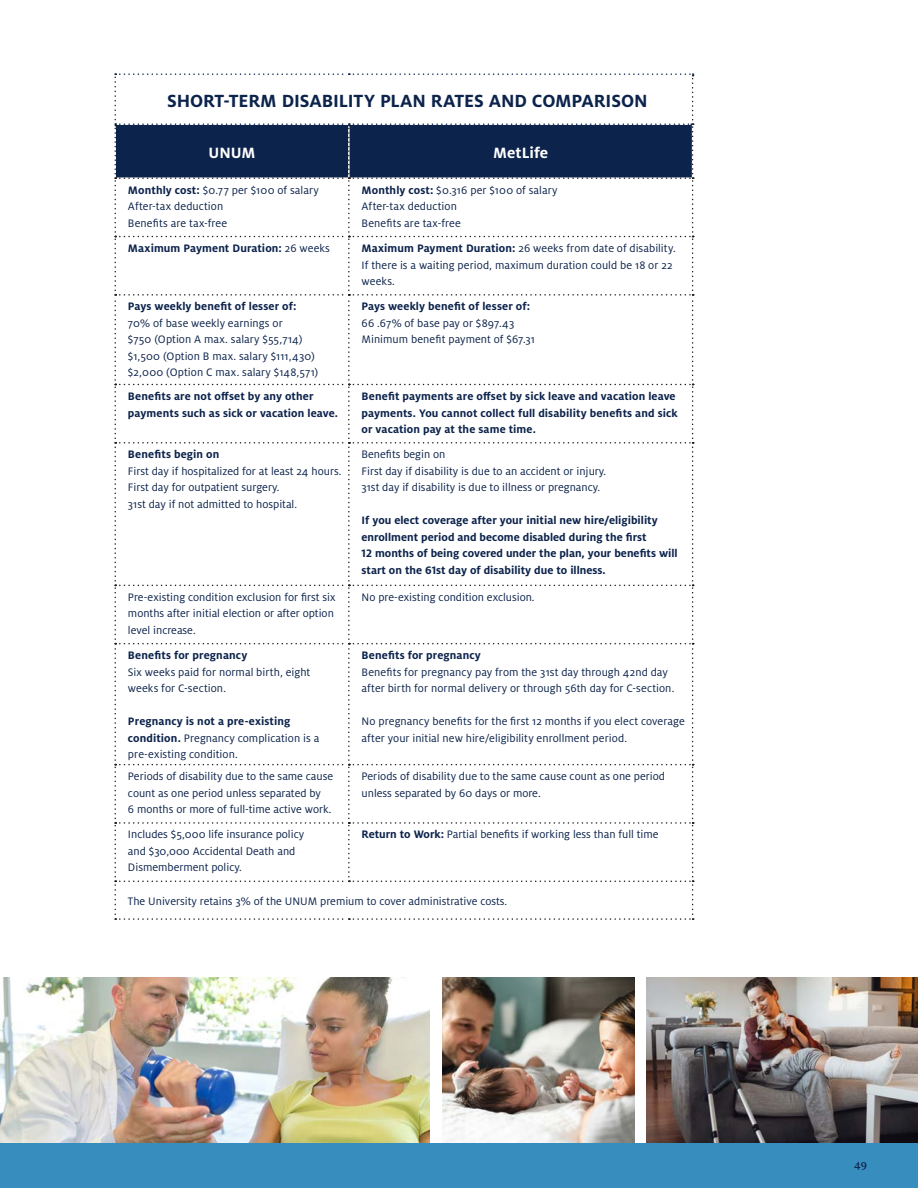
<style>
.page{position:relative;width:918px;height:1188px;background:#fff}
.page>*{position:absolute;margin:0;border:0;box-sizing:border-box;transform-origin:0 0}
.t1{font:700 19.5px "Milo OT";letter-spacing:-.005em;color:#0c234b}
.t2{font:700 16.5px "Milo OT";color:#fff}
.t3{font:12px/16.5px "Milo OT";color:#0c234b}
.t4{font:700 12px/16.5px "Milo OT";letter-spacing:.005em;color:#0c234b}
.t5{font:500 12px "Milo Serif OT";color:#0c234b}
.s1{font-weight:700}
.s2{font-weight:400}
</style>
<div class="page">
<img style="left:443px;top:977px;width:192px;height:167px">
<svg style="left:114px;top:73px;width:580px;height:847px"></svg>
<img style="left:0;top:977px;width:430px;height:167px">
<img style="left:647px;top:977px;width:271px;height:167px">
<div style="left:0;top:1144px;width:918px;height:44px;background:#378dbd"></div>
<p class="t1" style="left:167px;top:90px;width:482px">SHORT-TERM DISABILITY PLAN RATES AND COMPARISON</p>
<p class="t2" style="left:208px;top:143px;width:49px">UNUM</p>
<p class="t2" style="left:493px;top:143px;width:57px">MetLife</p>
<p class="t3" style="left:128px;top:182px;width:192px"><span class="s1">Monthly cost:</span> $0.77 per $100 of salary</p>
<p class="t3" style="left:128px;top:198px;width:97px">After-tax deduction</p>
<p class="t3" style="left:128px;top:215px;width:101px">Benefits are tax-free</p>
<p class="t3" style="left:362px;top:182px;width:197px"><span class="s1">Monthly cost:</span> $0.316 per $100 of salary</p>
<p class="t3" style="left:362px;top:198px;width:97px">After-tax deduction</p>
<p class="t3" style="left:362px;top:215px;width:101px">Benefits are tax-free</p>
<p class="t4" style="left:128px;top:240px;width:204px">Maximum Payment Duration: <span class="s2">26 weeks</span></p>
<p class="t3" style="left:362px;top:240px;width:314px"><span class="s1">Maximum Payment Duration:</span> 26 weeks from date of disability.<br>If there is a waiting period, maximum duration could be 18 or 22 weeks.</p>
<p class="t4" style="left:128px;top:298px;width:170px">Pays weekly benefit of lesser of:</p>
<p class="t3" style="left:128px;top:315px;width:156px">70% of base weekly earnings or</p>
<p class="t3" style="left:128px;top:331px;width:176px">$750 (Option A max. salary $55,714)</p>
<p class="t3" style="left:128px;top:348px;width:188px">$1,500 (Option B max. salary $111,430)</p>
<p class="t3" style="left:128px;top:364px;width:192px">$2,000 (Option C max. salary $148,571)</p>
<p class="t4" style="left:362px;top:298px;width:170px">Pays weekly benefit of lesser of:</p>
<p class="t3" style="left:362px;top:315px;width:154px">66 .67% of base pay or $897.43</p>
<p class="t3" style="left:362px;top:331px;width:175px">Minimum benefit payment of $67.31</p>
<p class="t4" style="left:128px;top:388px;width:212px">Benefits are not offset by any other payments such as sick or vacation leave.</p>
<p class="t4" style="left:362px;top:388px;width:318px">Benefit payments are offset by sick leave and vacation leave payments. You cannot collect full disability benefits and sick or vacation pay at the same time.</p>
<p class="t4" style="left:128px;top:446px;width:93px">Benefits begin on</p>
<p class="t3" style="left:128px;top:463px;width:214px">First day if hospitalized for at least 24 hours.<br>First day for outpatient surgery.</p>
<p class="t3" style="left:128px;top:496px;width:169px">31st day if not admitted to hospital.</p>
<p class="t3" style="left:362px;top:446px;width:85px">Benefits begin on</p>
<p class="t3" style="left:362px;top:463px;width:245px">First day if disability is due to an accident or injury.</p>
<p class="t3" style="left:362px;top:479px;width:239px">31st day if disability is due to illness or pregnancy.</p>
<p class="t4" style="left:362px;top:512px;width:318px">If you elect coverage after your initial new hire/eligibility enrollment period and become disabled during the first<br>12 months of being covered under the plan, your benefits will start on the 61st day of disability due to illness.</p>
<p class="t3" style="left:128px;top:589px;width:209px">Pre-existing condition exclusion for first six months after initial election or after option level increase.</p>
<p class="t3" style="left:362px;top:589px;width:173px">No pre-existing condition exclusion.</p>
<p class="t4" style="left:128px;top:647px;width:121px">Benefits for pregnancy</p>
<p class="t3" style="left:128px;top:664px;width:184px">Six weeks paid for normal birth, eight weeks for C-section.</p>
<p class="t3" style="left:128px;top:713px;width:193px"><span class="s1">Pregnancy is not a pre-existing condition.</span> Pregnancy complication is a pre-existing condition.</p>
<p class="t4" style="left:362px;top:647px;width:121px">Benefits for pregnancy</p>
<p class="t3" style="left:362px;top:664px;width:313px">Benefits for pregnancy pay from the 31st day through 42nd day after birth for normal delivery or through 56th day for C-section.</p>
<p class="t3" style="left:362px;top:713px;width:325px">No pregnancy benefits for the first 12 months if you elect coverage after your initial new hire/eligibility enrollment period.</p>
<p class="t3" style="left:128px;top:768px;width:207px">Periods of disability due to the same cause count as one period unless separated by</p>
<p class="t3" style="left:128px;top:801px;width:204px">6 months or more of full-time active work.</p>
<p class="t3" style="left:362px;top:768px;width:305px">Periods of disability due to the same cause count as one period unless separated by 60 days or more.</p>
<p class="t3" style="left:128px;top:827px;width:178px">Includes $5,000 life insurance policy and $30,000 Accidental Death and<br>Dismemberment policy.</p>
<p class="t3" style="left:362px;top:827px;width:299px"><span class="s1">Return to Work:</span> Partial benefits if working less than full time</p>
<p class="t3" style="left:128px;top:893px;width:379px">The University retains 3% of the UNUM premium to cover administrative costs.</p>
<p class="t5" style="left:854px;top:1158px;width:14px">49</p>
</div>
